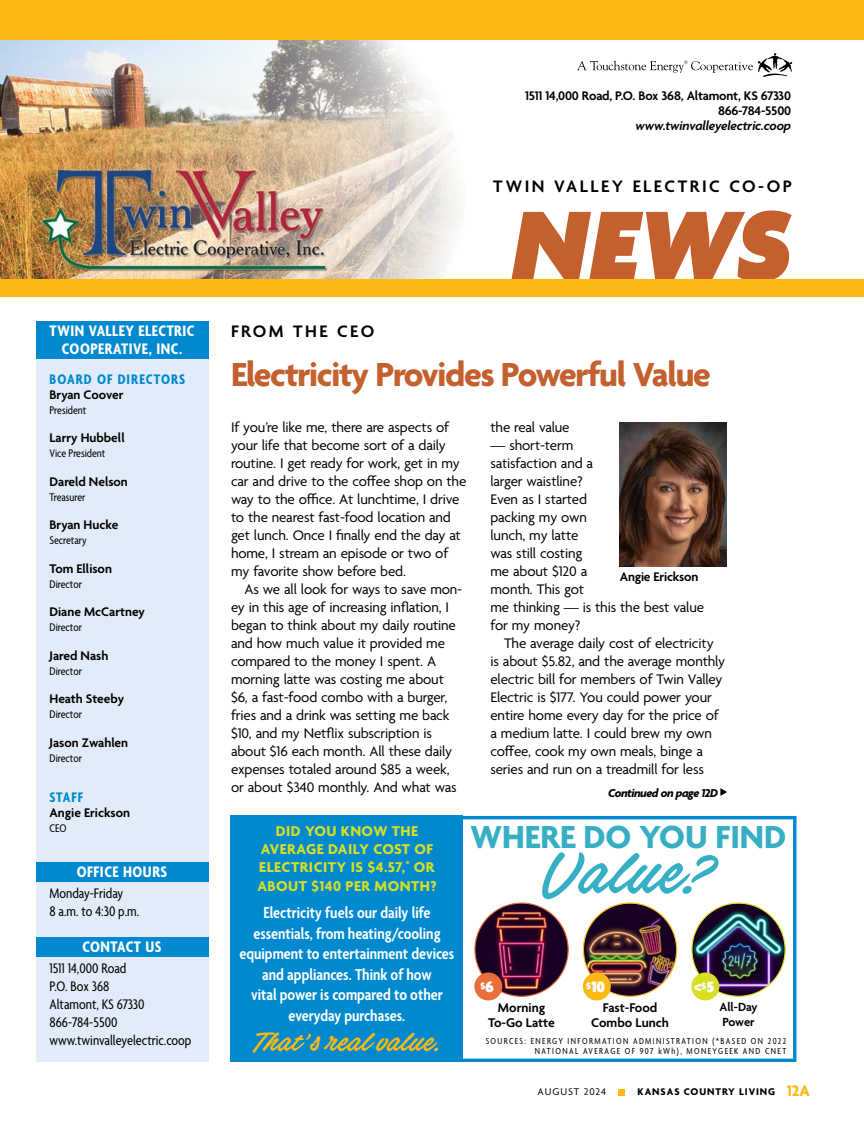
<style>
.page{position:relative;width:864px;height:1134px;background:#fff}
.page>*{position:absolute;margin:0;border:0;box-sizing:border-box;transform-origin:0 0}
.t1{font:italic 900 108px "Agenda";color:#c3602e}
.t2{font:44.4px "Gambler Brs";color:#fdb913}
.t3{font:700 36px "Agenda";letter-spacing:-.035em;color:#c3602e}
.t4{font:700 34.5px "Agenda";color:#36afc5}
.t5{font:600 18px "Agenda";letter-spacing:.14em;color:#000}
.t6{font:600 condensed 17.1px/20.5px "Agenda";color:#fff;text-align:center}
.t7{font:700 condensed 16.5px/18px "Agenda";letter-spacing:.03em;color:#fff;text-align:center}
.t8{font:900 16.2px "Agenda";color:#fff}
.t9{font:700 15.45px/18.5px "Agenda";letter-spacing:.03em;color:#d7df23;text-align:center}
.t10{font:15px/18px "Agenda";letter-spacing:-.01em;color:#000}
.t11{font:condensed 15px/18px "Agenda";color:#000}
.t12{font:700 condensed 15px "Agenda";letter-spacing:.07em;color:#0089cf}
.t13{font:600 13.65px/15.5px "Agenda";color:#000;text-align:center}
.t14{font:600 13.5px/15px "Agenda";color:#000;text-align:right}
.t15{font:italic 600 13.5px "Agenda";letter-spacing:-.015em;color:#000}
.t16{font:600 12.75px/15.3px "Agenda";letter-spacing:-.01em;color:#000}
.t17{font:italic 700 12.3px "Agenda";letter-spacing:-.035em;color:#000}
.t18{font:condensed 12px "Agenda";color:#000}
.t19{font:700 10.5px "Agenda";letter-spacing:.09em;color:#000}
.t20{font:10.5px "Agenda";letter-spacing:.09em;color:#000}
.t21{font:condensed 9.45px/10.2px "Agenda";letter-spacing:.15em;color:#000;text-align:right}
.t22{font:900 9.45px "Agenda";color:#fff}
.s1{font-size:16.2px}
.s2{font-size:16.5px;color:#fdb913}
</style>
<div class="page">
<img style="left:0;top:40px;width:793px;height:239px">
<div style="left:0;top:279px;width:864px;height:18px;background:#fdb913"></div>
<svg style="left:577px;top:53px;width:215px;height:25px"></svg>
<div style="left:36px;top:324px;width:172px;height:738px;background:#e1ecf8"></div>
<div style="left:36px;top:321px;width:172px;height:37px;background:#0089cf"></div>
<div style="left:36px;top:862px;width:172px;height:20px;background:#0089cf"></div>
<div style="left:36px;top:938px;width:172px;height:19px;background:#0089cf"></div>
<img style="left:620px;top:422px;width:106px;height:144px">
<svg style="left:720px;top:788px;width:7px;height:8px"></svg>
<div style="left:231px;top:816px;width:565px;height:246px;border:3px solid #0089cf"></div>
<div style="left:231px;top:816px;width:232px;height:246px;background:#0089cf"></div>
<svg style="left:542px;top:852px;width:177px;height:47px"></svg>
<img style="left:475px;top:903px;width:93px;height:93px;border-radius:47px">
<div style="left:474px;top:972px;width:28px;height:28px;background:#e86e3c;border-radius:50%"></div>
<img style="left:583px;top:903px;width:94px;height:93px;border-radius:47px">
<div style="left:583px;top:972px;width:28px;height:28px;background:#fdb913;border-radius:50%"></div>
<img style="left:692px;top:903px;width:93px;height:93px;border-radius:47px">
<div style="left:691px;top:972px;width:28px;height:28px;background:#d7df23;border-radius:50%"></div>
<div style="left:618px;top:1089px;width:7px;height:6px;background:#fdb913"></div>
<div style="left:0;top:0;width:864px;height:40px;background:#fdb913"></div>
<p class="t7" style="left:50px;top:323px;width:147px">TWIN VALLEY ELECTRIC<br>COOPERATIVE, INC.</p>
<p class="t12" style="left:50px;top:371px;width:137px">BOARD OF DIRECTORS</p>
<p class="t14" style="left:50px;top:388px;width:75px">Bryan Coover</p>
<p class="t18" style="left:50px;top:404px;width:38px">President</p>
<p class="t14" style="left:50px;top:431px;width:77px">Larry Hubbell</p>
<p class="t18" style="left:50px;top:447px;width:57px">Vice President</p>
<p class="t14" style="left:50px;top:475px;width:80px">Dareld Nelson</p>
<p class="t18" style="left:50px;top:491px;width:38px">Treasurer</p>
<p class="t14" style="left:50px;top:518px;width:70px">Bryan Hucke</p>
<p class="t18" style="left:50px;top:534px;width:39px">Secretary</p>
<p class="t14" style="left:50px;top:562px;width:64px">Tom Ellison</p>
<p class="t18" style="left:50px;top:578px;width:34px">Director</p>
<p class="t14" style="left:50px;top:605px;width:97px">Diane McCartney</p>
<p class="t18" style="left:50px;top:621px;width:34px">Director</p>
<p class="t14" style="left:50px;top:649px;width:60px">Jared Nash</p>
<p class="t18" style="left:50px;top:665px;width:34px">Director</p>
<p class="t14" style="left:50px;top:692px;width:76px">Heath Steeby</p>
<p class="t18" style="left:50px;top:708px;width:34px">Director</p>
<p class="t14" style="left:50px;top:736px;width:80px">Jason Zwahlen</p>
<p class="t18" style="left:50px;top:752px;width:34px">Director</p>
<p class="t12" style="left:50px;top:789px;width:35px">STAFF</p>
<p class="t14" style="left:50px;top:806px;width:82px">Angie Erickson</p>
<p class="t18" style="left:50px;top:822px;width:19px">CEO</p>
<p class="t7" style="left:77px;top:864px;width:92px">OFFICE HOURS</p>
<p class="t11" style="left:50px;top:885px;width:91px">Monday-Friday<br>8 a.m. to 4:30 p.m.</p>
<p class="t7" style="left:83px;top:939px;width:81px">CONTACT US</p>
<p class="t11" style="left:50px;top:960px;width:143px">1511 14,000 Road<br>P.O. Box 368<br>Altamont, KS 67330<br>866-784-5500 www.twinvalleyelectric.coop</p>
<p class="t14" style="left:525px;top:89px;width:268px">1511 14,000 Road, P.O. Box 368, Altamont, KS 67330<br>866-784-5500</p>
<p class="t15" style="left:636px;top:118px;width:157px">www.twinvalleyelectric.coop</p>
<p class="t5" style="left:493px;top:177px;width:300px">TWIN VALLEY ELECTRIC CO-OP</p>
<h1 class="t1" style="left:512px;top:188px;width:282px">NEWS</h1>
<p class="t5" style="left:231px;top:321px;width:145px">FROM THE CEO</p>
<h3 class="t3" style="left:231px;top:355px;width:481px">Electricity Provides Powerful Value</h3>
<p class="t10" style="left:231px;top:419px;width:237px">If you’re like me, there are aspects of your life that become sort of a daily routine. I get ready for work, get in my car and drive to the coffee shop on the way to the office. At lunchtime, I drive to the nearest fast-food location and get lunch. Once I finally end the day at home, I stream an episode or two of my favorite show before bed.</p>
<p class="t10" style="left:231px;top:581px;width:233px;text-indent:14px">As we all look for ways to save mon&shy;ey in this age of increasing inflation, I began to think about my daily routine and how much value it provided me compared to the money I spent. A morning latte was costing me about $6, a fast-food combo with a burger, fries and a drink was setting me back $10, and my Netflix subscription is about $16 each month. All these daily expenses totaled around $85 a week, or about $340 monthly. And what was</p>
<p class="t10" style="left:490px;top:419px;width:81px">the real value</p>
<p class="t10" style="left:490px;top:437px;width:215px">— short-term<br>satisfaction and a<br>larger waistline?<br>Even as I started<br>packing my own<br>lunch, my latte<br>was still costing<br>me about $120 a<br>month. This got<br>me thinking — is this the best value for my money?</p>
<p class="t10" style="left:490px;top:635px;width:236px;text-indent:14px">The average daily cost of electricity is about $5.82, and the average monthly electric bill for members of Twin Valley Electric is $177. You could power your entire home every day for the price of a medium latte. I could brew my own coffee, cook my own meals, binge a series and run on a treadmill for less</p>
<p class="t14" style="left:620px;top:570px;width:80px">Angie Erickson</p>
<p class="t17" style="left:608px;top:786px;width:111px">Continued on page 12D</p>
<h3 class="t4" style="left:471px;top:818px;width:317px">WHERE DO YOU FIND</h3>
<p class="t9" style="left:257px;top:822px;width:181px">DID YOU KNOW THE<br>AVERAGE DAILY COST OF<br>ELECTRICITY IS $4.57,<sup>*</sup> OR<br>ABOUT $140 PER MONTH?</p>
<p class="t6" style="left:240px;top:904px;width:216px">Electricity fuels our daily life essentials, from heating/cooling equipment to entertainment devices and appliances. Think of how<br>vital power is compared to other everyday purchases.</p>
<h2 class="t2" style="left:253px;top:1010px;width:189px">That’s real value.</h2>
<p class="t21" style="left:486px;top:1036px;width:302px">SOURCES: ENERGY INFORMATION ADMINISTRATION (*BASED ON 2022<br>NATIONAL AVERAGE OF 907 kWh), MONEYGEEK AND CNET</p>
<p class="t22" style="left:480px;top:981px;width:15px">$<span class="s1">6</span></p>
<p class="t8" style="left:586px;top:978px;width:21px"><sup>$</sup>10</p>
<p class="t8" style="left:694px;top:978px;width:22px">&lt;<sup>$</sup>5</p>
<p class="t16" style="left:719px;top:1000px;width:40px">All-Day<br>Power</p>
<p class="t13" style="left:591px;top:1001px;width:79px">Fast-Food<br>Combo Lunch</p>
<p class="t13" style="left:488px;top:1001px;width:68px">Morning<br>To-Go Latte</p>
<p class="t20" style="left:537px;top:1086px;width:70px">AUGUST 2024</p>
<p class="t19" style="left:638px;top:1086px;width:174px">KANSAS COUNTRY LIVING <span class="s2">12A</span></p>
</div>
